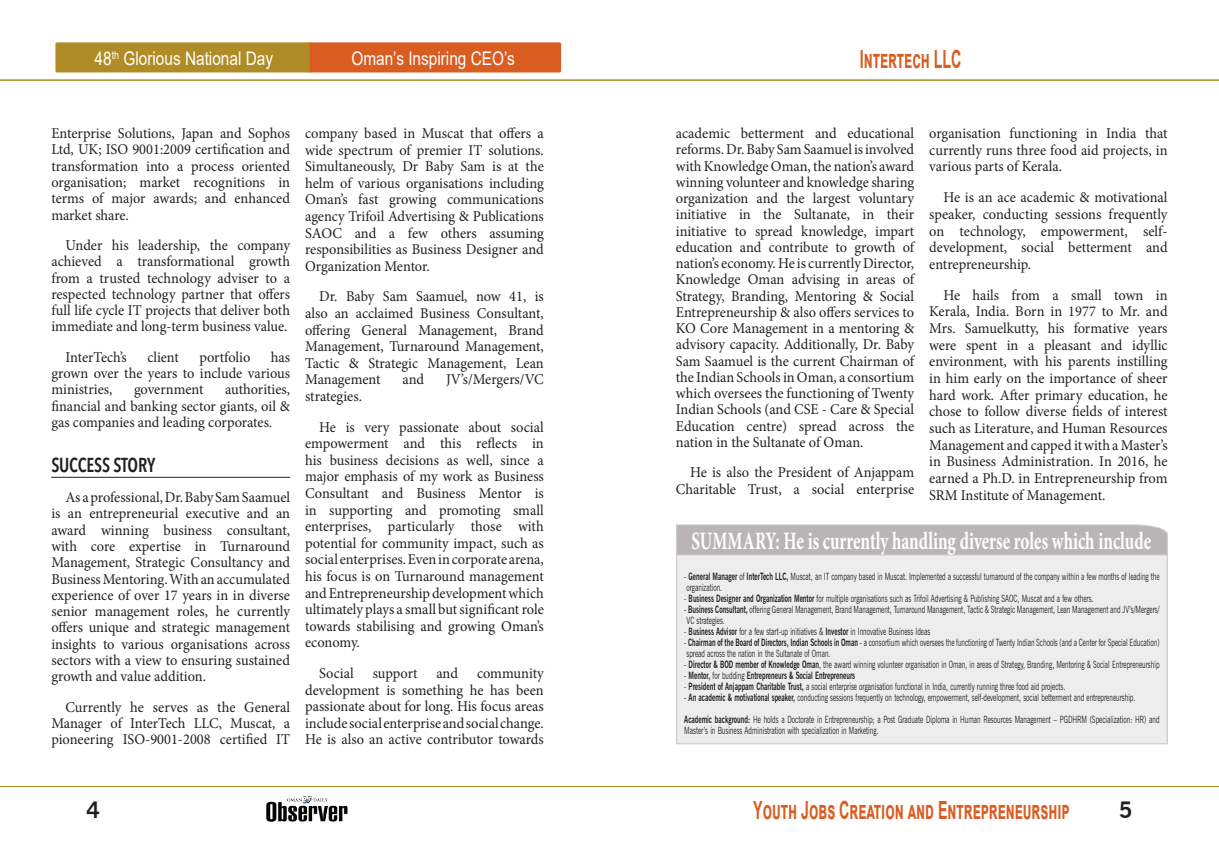
<style>
.page{position:relative;width:1219px;height:865px;background:#fff}
.page>*{position:absolute;margin:0;border:0;box-sizing:border-box;transform-origin:0 0}
.Sub_title{font:700 25px "Minion Pro";color:#fff;scale:.68 1}
.t1{font:700 25px "Arial";color:#d95c21;scale:.57 1}
.t2{font:700 22.5px "News Gothic BT";color:#231f20}
.Byline_place{font:600 condensed 20px "Avenir Next LT Pro";letter-spacing:-.01em;color:#231f20;scale:.9 1}
.t3{font:18.75px "Arial";color:#fff;scale:.82 1}
.Second_Para{font:15px/16.6px "Minion Pro";letter-spacing:-.005em;color:#231f20;text-align:justify;scale:.96 1}
.t4{font:10px/11px "News Gothic BT";color:#231f20;scale:.66 1}
.t5{font:700 10px "News Gothic BT";color:#231f20;scale:.66 1}
.s1{font-weight:700}
.s2{font-weight:400}
</style>
<div class="page">
<img style="left:266px;top:796px;width:82px;height:26px">
<div style="left:51px;top:40px;width:514px;height:35px;border:1px solid #fff;border-radius:2px"></div>
<div style="left:307px;top:42px;width:254px;height:30px;background:#d95c21;border-radius:2px"></div>
<div style="left:55px;top:42px;width:255px;height:30px;background:#af8c26;border-radius:2px"></div>
<hr style="left:0;top:786px;width:1219px;height:1px;background:#af8c26">
<hr style="left:0;top:80px;width:1219px;height:1px;background:#af8c26">
<hr style="left:51px;top:477px;width:239px;height:1px;background:#231f20">
<div style="left:677px;top:536px;width:490px;height:207px;background:#eeeded"></div>
<svg style="left:676px;top:524px;width:492px;height:32px;background:#c4c1c1"></svg>
<div style="left:683px;top:528px;width:477px;height:23px;background:#b9b5b6"></div>
<p class="t3" style="left:95px;top:45px;width:219px">48<sup>th</sup> Glorious National Day</p>
<p class="t3" style="left:351px;top:45px;width:201px">Oman’s Inspiring CEO’s</p>
<p class="Second_Para" style="left:51px;top:125px;width:250px;line-height:16.2px">Enterprise Solutions, Japan and Sophos Ltd, UK; ISO 9001:2009 certification and transformation into a process oriented organisation; market recognitions in terms of major awards; and enhanced market share.</p>
<p class="Second_Para" style="left:51px;top:237px;width:250px;line-height:16.2px;text-indent:14px">Under his leadership, the company achieved a transformational growth from a trusted technology adviser to a respected technology partner that offers full life cycle IT projects that deliver both immediate and long-term business value.</p>
<p class="Second_Para" style="left:66px;top:349px;width:65px">InterTech’s</p>
<p class="Second_Para" style="left:147px;top:349px;width:34px">client</p>
<p class="Second_Para" style="left:199px;top:349px;width:55px">portfolio</p>
<p class="Second_Para" style="left:51px;top:349px;width:250px;line-height:16.2px;text-indent:220px">has grown over the years to include various ministries,</p>
<p class="Second_Para" style="left:51px;top:381px;width:250px;line-height:16.2px;text-indent:174px">authorities, financial and banking sector giants, oil &amp; gas companies and leading corporates.</p>
<p class="Byline_place" style="left:51px;top:452px;width:117px">SUCCESS STORY</p>
<p class="Second_Para" style="left:51px;top:489px;width:250px;line-height:16.2px;text-indent:14px">As a professional, Dr. Baby Sam Saamuel is an entrepreneurial executive and an award winning business consultant, with core expertise in Turnaround Management, Strategic Consultancy and Business Mentoring. With an accumulated experience of over 17 years in in diverse senior management roles, he currently offers unique and strategic management insights to various organisations across sectors with a view to ensuring sustained growth and value addition.</p>
<p class="Second_Para" style="left:51px;top:699px;width:250px;line-height:16.2px;text-indent:14px">Currently he serves as the General Manager of InterTech LLC, Muscat, a pioneering ISO-9001-2008 certified IT</p>
<p class="Second_Para" style="left:134px;top:381px;width:74px">government</p>
<p class="Second_Para" style="left:305px;top:125px;width:250px">company based in Muscat that offers a wide spectrum of premier IT solutions.<br>Simultaneously, Dr Baby Sam is at the helm of various organisations including Oman’s fast growing communications agency Trifoil Advertising &amp; Publications SAOC and a few others assuming responsibilities as Business Designer and Organization Mentor.</p>
<p class="Second_Para" style="left:305px;top:288px;width:250px;text-indent:14px">Dr. Baby Sam Saamuel, now 41, is also an acclaimed Business Consultant, offering General Management, Brand Management, Turnaround Management, Tactic &amp; Strategic Management, Lean Management</p>
<p class="Second_Para" style="left:402px;top:371px;width:24px">and</p>
<p class="Second_Para" style="left:446px;top:371px;width:103px">JV’s/Mergers/VC</p>
<p class="Second_Para" style="left:305px;top:388px;width:61px">strategies.</p>
<p class="Second_Para" style="left:305px;top:418px;width:250px;text-indent:14px">He is very passionate about social empowerment and this reflects in his business decisions as well, since a major emphasis of my work as Business Consultant and Business Mentor is in supporting and promoting small enterprises, particularly those with potential for community impact, such as social enterprises. Even in corporate arena, his focus is on Turnaround management and Entrepreneurship development which ultimately plays a small but significant role towards stabilising and growing Oman’s economy.</p>
<p class="Second_Para" style="left:319px;top:665px;width:37px">Social</p>
<p class="Second_Para" style="left:373px;top:665px;width:48px">support</p>
<p class="Second_Para" style="left:436px;top:665px;width:24px">and</p>
<p class="Second_Para" style="left:305px;top:665px;width:250px;text-indent:172px">community development is something he has been passionate about for long. His focus areas include social enterprise and social change.<br>He is also an active contributor towards</p>
<h2 class="t2" style="left:87px;top:796px;width:15px">4</h2>
<h1 class="t1" style="left:860px;top:42px;width:180px">Intertech LLC</h1>
<p class="Second_Para" style="left:676px;top:125px;width:250px;line-height:16.2px">academic betterment and educational reforms. Dr. Baby Sam Saamuel is involved with Knowledge Oman, the nation’s award winning volunteer and knowledge sharing organization and the largest voluntary initiative in the Sultanate, in their initiative to spread knowledge, impart education and contribute to growth of nation’s economy. He is currently Director, Knowledge Oman advising in areas of Strategy, Branding, Mentoring &amp; Social Entrepreneurship &amp; also offers services to KO Core Management in a mentoring &amp; advisory capacity. Additionally, Dr. Baby Sam Saamuel is the current Chairman of the Indian Schools in Oman, a consortium which oversees the functioning of Twenty Indian Schools (and CSE - Care &amp; Special Education centre) spread across the nation in the Sultanate of Oman.</p>
<p class="Second_Para" style="left:676px;top:464px;width:250px;line-height:16.2px;text-align:right">He is also the President of Anjappam<br>Charitable Trust, a social enterprise</p>
<p class="Second_Para" style="left:929px;top:125px;width:250px">organisation functioning in India that currently runs three food aid projects, in various parts of Kerala.</p>
<p class="Second_Para" style="left:929px;top:189px;width:250px;text-indent:14px">He is an ace academic &amp; motivational speaker, conducting sessions frequently on technology, empowerment, self&shy;development, social betterment and entrepreneurship.</p>
<p class="Second_Para" style="left:929px;top:287px;width:250px;text-indent:14px">He hails from a small town in Kerala, India. Born in 1977 to Mr. and Mrs. Samuelkutty, his formative years were spent in a pleasant and idyllic environment, with his parents instilling in him early on the importance of sheer hard work. After primary education, he chose to follow diverse fields of interest such as Literature, and Human Resources Management and capped it with a Master’s in Business Administration. In 2016, he earned a Ph.D. in Entrepreneurship from SRM Institute of Management.</p>
<p class="Sub_title" style="left:691px;top:523px;width:678px">SUMMARY: He is currently handling diverse roles which include</p>
<p class="t4" style="left:684px;top:570px;width:722px">- <span class="s1">General Manager</span> of <span class="s1">InterTech LLC,</span> Muscat, an IT company based in Muscat. Implemented a successful turnaround of the company within a few months of leading the organization.</p>
<p class="t4" style="left:684px;top:592px;width:622px">- <span class="s1">Business Designer and Organization Mentor</span> for multiple organisations such as Trifoil Advertising &amp; Publishing SAOC, Muscat and a few others.</p>
<p class="t4" style="left:684px;top:603px;width:722px">- <span class="s1">Business Consultant,</span> offering General Management, Brand Management, Turnaround Management, Tactic &amp; Strategic Management, Lean Management and JV’s/Mergers/<br>VC strategies.</p>
<p class="t4" style="left:684px;top:625px;width:374px">- <span class="s1">Business Advisor</span> for a few start-up initiatives &amp; <span class="s1">Investor</span> in Innovative Business Ideas</p>
<p class="t4" style="left:684px;top:636px;width:722px">- <span class="s1">Chairman of the Board of Directors, Indian Schools in Oman</span> - a consortium which oversees the functioning of Twenty Indian Schools (and a Center for Special Education) spread across the nation in the Sultanate of Oman.</p>
<p class="t4" style="left:684px;top:658px;width:722px">- <span class="s1">Director &amp; BOD member of Knowledge Oman</span>, the award winning volunteer organisation in Oman, in areas of Strategy, Branding, Mentoring &amp; Social Entrepreneurship</p>
<p class="t5" style="left:684px;top:669px;width:260px"><span class="s2">-</span> Mentor, <span class="s2">for budding</span> Entrepreneurs &amp; Social Entrepreneurs</p>
<p class="t4" style="left:684px;top:680px;width:579px">- <span class="s1">President of Anjappam Charitable Trust,</span> a social enterprise organisation functional in India, currently running three food aid projects.</p>
<p class="t4" style="left:684px;top:691px;width:685px">- <span class="s1">An academic &amp; motivational speaker,</span> conducting sessions frequently on technology, empowerment, self-development, social betterment and entrepreneurship.</p>
<p class="t4" style="left:684px;top:713px;width:722px"><span class="s1">Academic background:</span> He holds a Doctorate in Entrepreneurship; a Post Graduate Diploma in Human Resources Management – PGDHRM (Specialization: HR) and<br>Master’s in Business Administration with specialization in Marketing.</p>
<h1 class="t1" style="left:753px;top:792px;width:557px">Youth Jobs Creation and Entrepreneurship</h1>
<h2 class="t2" style="left:1119px;top:796px;width:15px">5</h2>
</div>
